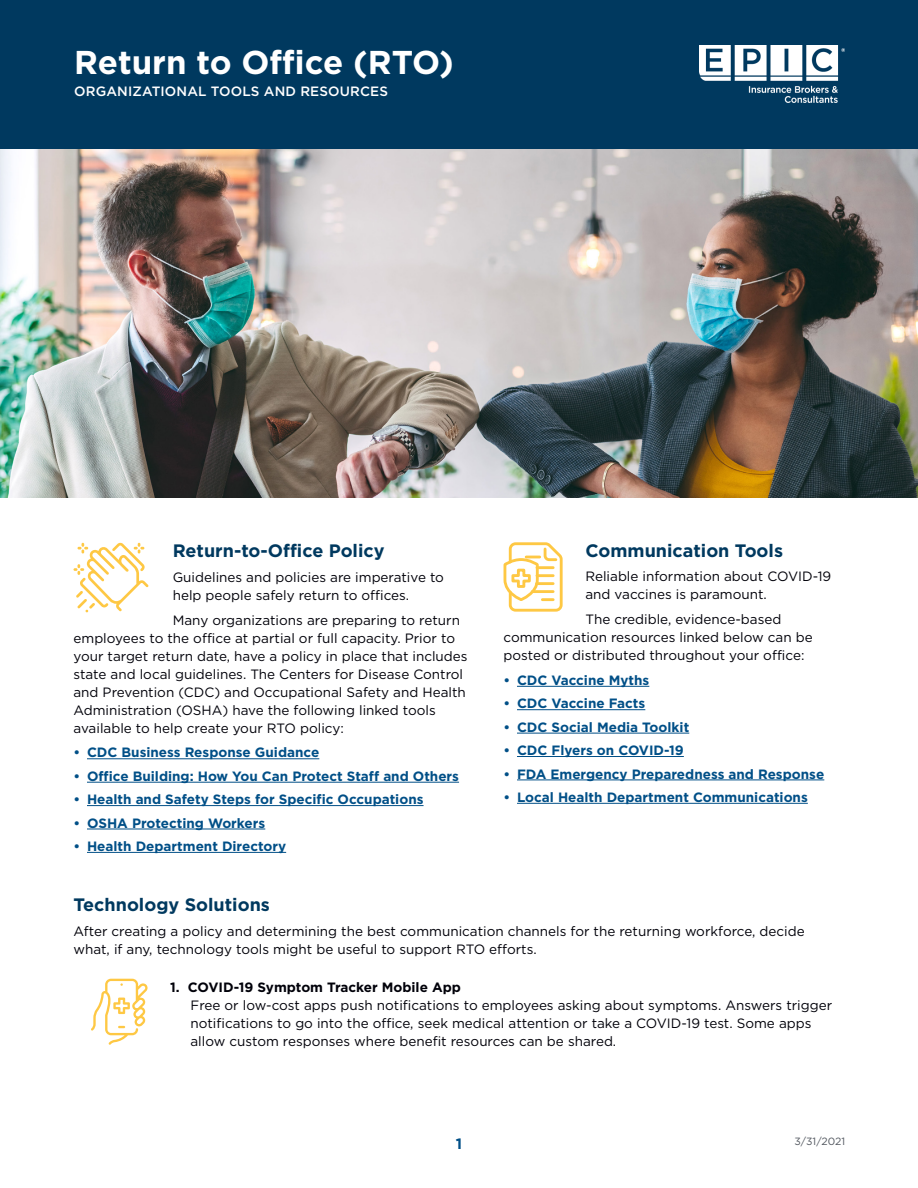
<style>
.page{position:relative;width:918px;height:1188px;background:#fff}
.page>*{position:absolute;margin:0;border:0;box-sizing:border-box;transform-origin:0 0}
.t1{font:700 33px "Gotham";color:#fff}
.Paragraph_header{font:700 18px "Gotham";color:#00395f}
.Paragraph_header-2{font:700 15px "Gotham";color:#004f87}
.Body_copy{font:13.5px/18px "Gotham";color:#000109}
.t2{font:700 13.5px "Gotham";color:#004f87}
.bold{font:700 13.5px "Gotham";color:#000109}
.t3{font:500 13.5px "Gotham";letter-spacing:.01em;color:#fff}
.legal_info{font:10.5px "Gotham";color:#52575f}
</style>
<div class="page">
<hr style="left:87px;top:758px;width:232px;height:1px;background:#004f87">
<hr style="left:87px;top:782px;width:372px;height:1px;background:#004f87">
<hr style="left:87px;top:805px;width:337px;height:1px;background:#004f87">
<hr style="left:87px;top:829px;width:178px;height:1px;background:#004f87">
<hr style="left:87px;top:852px;width:199px;height:1px;background:#004f87">
<hr style="left:517px;top:686px;width:132px;height:1px;background:#004f87">
<hr style="left:517px;top:709px;width:128px;height:1px;background:#004f87">
<hr style="left:517px;top:733px;width:172px;height:1px;background:#004f87">
<hr style="left:517px;top:756px;width:167px;height:1px;background:#004f87">
<hr style="left:517px;top:780px;width:307px;height:1px;background:#004f87">
<hr style="left:517px;top:803px;width:291px;height:1px;background:#004f87">
<img style="left:0;top:148px;width:918px;height:349px">
<div style="left:0;top:0;width:918px;height:148px;background:#00395f"></div>
<img style="left:700px;top:46px;width:145px;height:57px">
<svg style="left:74px;top:542px;width:75px;height:70px"></svg>
<svg style="left:503px;top:542px;width:60px;height:70px"></svg>
<svg style="left:91px;top:979px;width:57px;height:66px"></svg>
<p class="t1" style="left:74px;top:40px;width:381px">Return to Office (RTO)</p>
<p class="t3" style="left:74px;top:83px;width:315px">ORGANIZATIONAL TOOLS AND RESOURCES</p>
<p class="Paragraph_header" style="left:173px;top:539px;width:213px">Return-to-Office Policy</p>
<p class="Body_copy" style="left:173px;top:568px;width:273px">Guidelines and policies are imperative to help people safely return to offices.</p>
<p class="Body_copy" style="left:74px;top:611px;width:396px;text-indent:99px">Many organizations are preparing to return employees to the office at partial or full capacity. Prior to your target return date, have a policy in place that includes state and local guidelines. The Centers for Disease Control and Prevention (CDC) and Occupational Safety and Health Administration (OSHA) have the following linked tools available to help create your RTO policy:</p>
<p class="t2" style="left:74px;top:744px;width:247px">• CDC Business Response Guidance</p>
<p class="t2" style="left:74px;top:767px;width:387px">• Office Building: How You Can Protect Staff and Others</p>
<p class="t2" style="left:74px;top:791px;width:352px">• Health and Safety Steps for Specific Occupations</p>
<p class="t2" style="left:74px;top:814px;width:193px">• OSHA Protecting Workers</p>
<p class="t2" style="left:74px;top:837px;width:214px">• Health Department Directory</p>
<p class="Paragraph_header" style="left:585px;top:538px;width:199px">Communication Tools</p>
<p class="Body_copy" style="left:585px;top:567px;width:247px">Reliable information about COVID-19 and vaccines is paramount.</p>
<p class="Body_copy" style="left:504px;top:610px;width:311px;text-indent:82px">The credible, evidence-based communication resources linked below can be posted or distributed throughout your office:</p>
<p class="t2" style="left:504px;top:671px;width:147px">• CDC Vaccine Myths</p>
<p class="t2" style="left:504px;top:695px;width:143px">• CDC Vaccine Facts</p>
<p class="t2" style="left:504px;top:718px;width:187px">• CDC Social Media Toolkit</p>
<p class="t2" style="left:504px;top:741px;width:182px">• CDC Flyers on COVID-19</p>
<p class="t2" style="left:504px;top:765px;width:322px">• FDA Emergency Preparedness and Response</p>
<p class="t2" style="left:504px;top:788px;width:306px">• Local Health Department Communications</p>
<p class="Paragraph_header" style="left:74px;top:893px;width:198px">Technology Solutions</p>
<p class="Body_copy" style="left:74px;top:922px;width:733px">After creating a policy and determining the best communication channels for the returning workforce, decide what, if any, technology tools might be useful to support RTO efforts.</p>
<p class="bold" style="left:170px;top:979px;width:292px">1. COVID-19 Symptom Tracker Mobile App</p>
<p class="Body_copy" style="left:191px;top:996px;width:643px">Free or low-cost apps push notifications to employees asking about symptoms. Answers trigger notifications to go into the office, seek medical attention or take a COVID-19 test. Some apps allow custom responses where benefit resources can be shared.</p>
<p class="Paragraph_header-2" style="left:456px;top:1133px;width:8px">1</p>
<p class="legal_info" style="left:795px;top:1135px;width:52px">3/31/2021</p>
</div>
